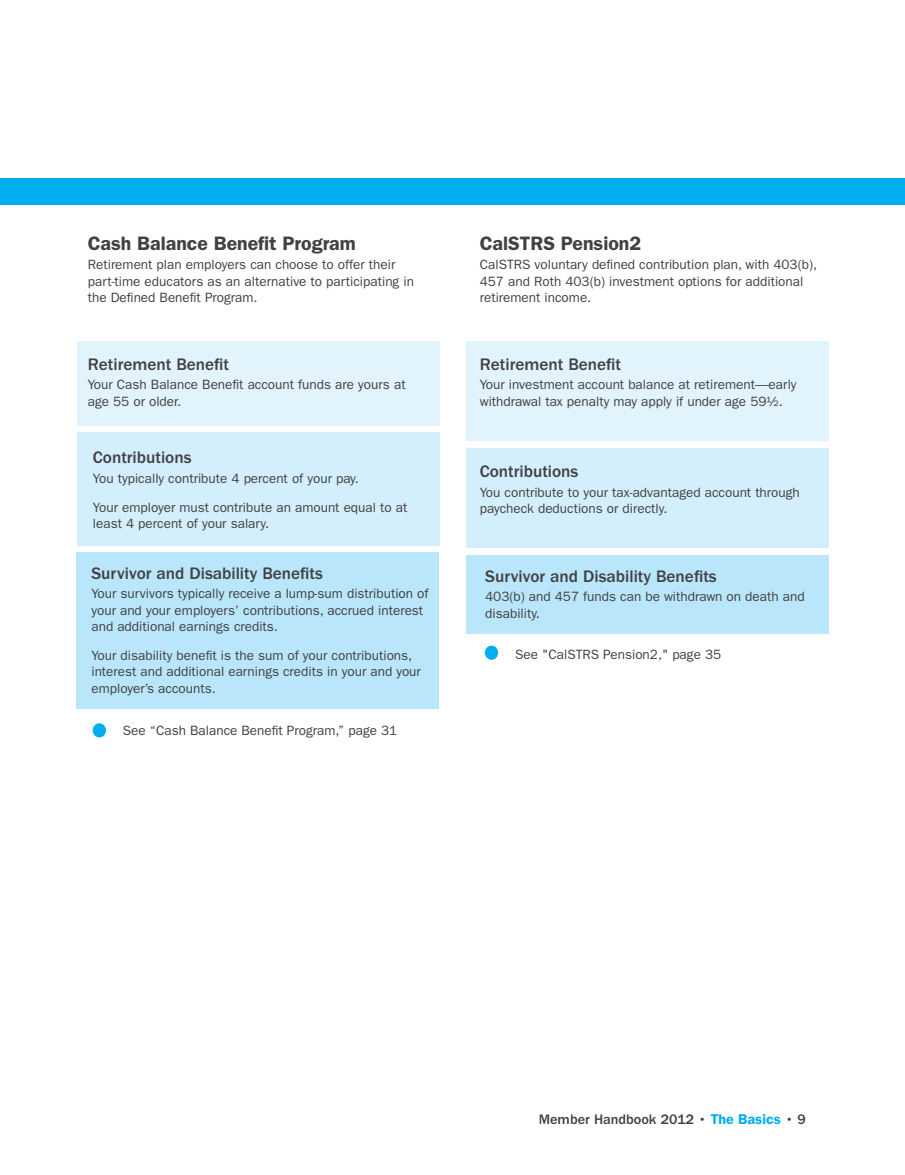
<style>
.page{position:relative;width:905px;height:1175px;background:#fff}
.page>*{position:absolute;margin:0;border:0;box-sizing:border-box;transform-origin:0 0}
.t1{font:600 19.5px "ITC Franklin Gothic Std";color:#414042}
.t2{font:500 17.25px "ITC Franklin Gothic Std";color:#414042}
.t3{font:500 14.25px "ITC Franklin Gothic Std";color:#414042}
.t4{font:13.5px/16.5px "ITC Franklin Gothic Std";color:#414042}
.s1{font-weight:600;color:#00aeef}
</style>
<div class="page">
<div style="left:77px;top:341px;width:362px;height:85px;background:#e1f4fd"></div>
<div style="left:77px;top:432px;width:362px;height:114px;background:#d4effc"></div>
<div style="left:466px;top:341px;width:362px;height:100px;background:#e1f4fd"></div>
<div style="left:466px;top:448px;width:362px;height:100px;background:#d4effc"></div>
<div style="left:466px;top:555px;width:362px;height:78px;background:#b9e6fa"></div>
<div style="left:0;top:178px;width:904px;height:27px;background:#00aeef"></div>
<div style="left:77px;top:552px;width:362px;height:156px;background:#b9e6fa"></div>
<div style="left:93px;top:723px;width:12px;height:14px;background:#00aeef;border-radius:50%"></div>
<div style="left:93px;top:723px;width:13px;height:14px;border:1px solid #00aeef;border-radius:50%"></div>
<div style="left:485px;top:646px;width:12px;height:13px;background:#00aeef;border-radius:50%"></div>
<div style="left:485px;top:645px;width:13px;height:15px;border:1px solid #00aeef;border-radius:50%"></div>
<h1 class="t1" style="left:88px;top:231px;width:269px">Cash Balance Benefit Program</h1>
<p class="t4" style="left:88px;top:256px;width:328px">Retirement plan employers can choose to offer their part-time educators as an alternative to participating in the Defined Benefit Program.</p>
<p class="t2" style="left:88px;top:354px;width:143px">Retirement Benefit</p>
<p class="t4" style="left:88px;top:376px;width:319px">Your Cash Balance Benefit account funds are yours at age 55 or older.</p>
<p class="t2" style="left:93px;top:448px;width:100px">Contributions</p>
<p class="t4" style="left:93px;top:464px;width:316px;line-height:28.5px">You typically contribute 4 percent of your pay.<br>Your employer must contribute an amount equal to at</p>
<p class="t4" style="left:93px;top:515px;width:178px">least 4 percent of your salary.</p>
<p class="t2" style="left:91px;top:563px;width:233px">Survivor and Disability Benefits</p>
<p class="t4" style="left:91px;top:585px;width:339px">Your survivors typically receive a lump-sum distribution of your and your employers’ contributions, accrued interest and additional earnings credits.</p>
<p class="t4" style="left:91px;top:647px;width:331px">Your disability benefit is the sum of your contributions, interest and additional earnings credits in your and your employer’s accounts.</p>
<p class="t4" style="left:123px;top:722px;width:276px">See “Cash Balance Benefit Program,” page 31</p>
<h1 class="t1" style="left:480px;top:231px;width:163px">CalSTRS Pension2</h1>
<p class="t4" style="left:480px;top:256px;width:339px">CalSTRS voluntary defined contribution plan, with 403(b),<br>457 and Roth 403(b) investment options for additional retirement income.</p>
<p class="t2" style="left:480px;top:354px;width:143px">Retirement Benefit</p>
<p class="t4" style="left:480px;top:376px;width:318px">Your investment account balance at retirement—early withdrawal tax penalty may apply if under age 59½.</p>
<p class="t2" style="left:480px;top:461px;width:100px">Contributions</p>
<p class="t4" style="left:480px;top:484px;width:321px">You contribute to your tax-advantaged account through paycheck deductions or directly.</p>
<p class="t2" style="left:485px;top:566px;width:233px">Survivor and Disability Benefits</p>
<p class="t4" style="left:485px;top:588px;width:321px">403(b) and 457 funds can be withdrawn on death and disability.</p>
<p class="t4" style="left:515px;top:646px;width:207px">See "CalSTRS Pension2," page 35</p>
<p class="t3" style="left:538px;top:1111px;width:269px">Member Handbook 2012 • <span class="s1">The Basics</span> • 9</p>
</div>
